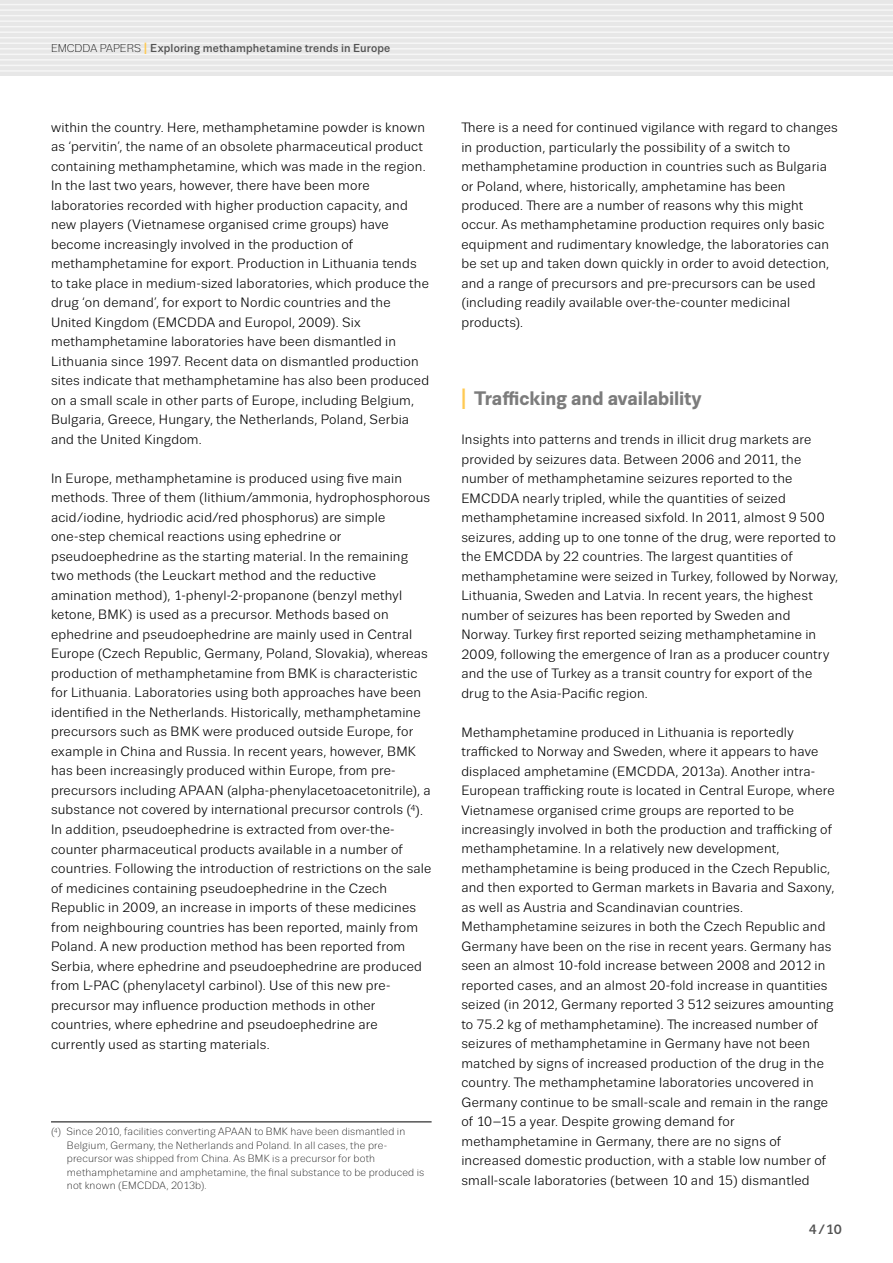
<style>
.page{position:relative;width:893px;height:1263px;background:#fff}
.page>*{position:absolute;margin:0;border:0;box-sizing:border-box;transform-origin:0 0}
.I_Headline{font:700 19.5px "Trivia Sans";letter-spacing:-.01em;color:#7c7c7c}
.TEXT_Regular_9_13{font:13.5px/19.5px "Trivia Sans";letter-spacing:.015em;color:#000}
.t1{font:500 13.5px "Trivia Sans";color:#535353}
.t2{font:500 11.55px "Trivia Sans";letter-spacing:.01em;color:#535353}
.Footnote{font:300 10.5px/13.5px "Trivia Sans";letter-spacing:.015em;color:#000}
.s1{font-weight:300;font-size:11.25px;color:#000}
.s2{font-size:16.2px;color:#ffca53}
.s3{font-size:29.25px;color:#ffca53}
</style>
<div class="page">
<div style="left:0;top:0;width:893px;height:76px;background:#e7e7e7"></div>
<hr style="left:0;top:4px;width:893px;height:1px;background:#f6f6f6">
<hr style="left:0;top:9px;width:893px;height:2px;background:#f6f6f6">
<hr style="left:0;top:15px;width:893px;height:1px;background:#f6f6f6">
<hr style="left:0;top:20px;width:893px;height:2px;background:#f6f6f6">
<hr style="left:0;top:26px;width:893px;height:1px;background:#f6f6f6">
<hr style="left:0;top:31px;width:893px;height:2px;background:#f6f6f6">
<hr style="left:0;top:37px;width:893px;height:1px;background:#f6f6f6">
<hr style="left:0;top:43px;width:893px;height:1px;background:#f6f6f6">
<hr style="left:0;top:48px;width:893px;height:2px;background:#f6f6f6">
<hr style="left:0;top:54px;width:893px;height:1px;background:#f6f6f6">
<hr style="left:0;top:59px;width:893px;height:2px;background:#f6f6f6">
<hr style="left:0;top:65px;width:893px;height:1px;background:#f6f6f6">
<hr style="left:0;top:70px;width:893px;height:2px;background:#f6f6f6">
<hr style="left:51px;top:1121px;width:381px;height:1px;background:#000">
<p class="t2" style="left:51px;top:42px;width:341px"><span class="s1">EMCDDA PAPERS</span> <span class="s2">I</span> Exploring methamphetamine trends in Europe</p>
<p class="TEXT_Regular_9_13" style="left:51px;top:118px;width:380px">within the country. Here, methamphetamine powder is known as ‘pervitin’, the name of an obsolete pharmaceutical product containing methamphetamine, which was made in the region.<br>In the last two years, however, there have been more laboratories recorded with higher production capacity, and new players (Vietnamese organised crime groups) have become increasingly involved in the production of methamphetamine for export. Production in Lithuania tends to take place in medium-sized laboratories, which produce the drug ‘on demand’, for export to Nordic countries and the United Kingdom (EMCDDA and Europol, 2009). Six methamphetamine laboratories have been dismantled in Lithuania since 1997. Recent data on dismantled production sites indicate that methamphetamine has also been produced on a small scale in other parts of Europe, including Belgium, Bulgaria, Greece, Hungary, the Netherlands, Poland, Serbia and the United Kingdom.</p>
<p class="TEXT_Regular_9_13" style="left:51px;top:469px;width:382px">In Europe, methamphetamine is produced using five main methods. Three of them (lithium/ammonia, hydrophosphorous acid/iodine, hydriodic acid/red phosphorus) are simple one-step chemical reactions using ephedrine or pseudoephedrine as the starting material. In the remaining two methods (the Leuckart method and the reductive amination method), 1-phenyl-2-propanone (benzyl methyl ketone, BMK) is used as a precursor. Methods based on ephedrine and pseudoephedrine are mainly used in Central Europe (Czech Republic, Germany, Poland, Slovakia), whereas production of methamphetamine from BMK is characteristic for Lithuania. Laboratories using both approaches have been identified in the Netherlands. Historically, methamphetamine precursors such as BMK were produced outside Europe, for example in China and Russia. In recent years, however, BMK has been increasingly produced within Europe, from pre&shy;precursors including APAAN (alpha-phenylacetoacetonitrile), a substance not covered by international precursor controls (<sup>4</sup>).<br>In addition, pseudoephedrine is extracted from over-the&shy;counter pharmaceutical products available in a number of countries. Following the introduction of restrictions on the sale of medicines containing pseudoephedrine in the Czech Republic in 2009, an increase in imports of these medicines from neighbouring countries has been reported, mainly from Poland. A new production method has been reported from Serbia, where ephedrine and pseudoephedrine are produced from L-PAC (phenylacetyl carbinol). Use of this new pre&shy;precursor may influence production methods in other countries, where ephedrine and pseudoephedrine are currently used as starting materials.</p>
<p class="Footnote" style="left:67px;top:1125px;width:359px;text-indent:-16px">(<sup>4</sup>) Since 2010, facilities converting APAAN to BMK have been dismantled in Belgium, Germany, the Netherlands and Poland. In all cases, the pre&shy;precursor was shipped from China. As BMK is a precursor for both methamphetamine and amphetamine, the final substance to be produced is not known (EMCDDA, 2013b).</p>
<p class="TEXT_Regular_9_13" style="left:461px;top:118px;width:378px">There is a need for continued vigilance with regard to changes in production, particularly the possibility of a switch to methamphetamine production in countries such as Bulgaria or Poland, where, historically, amphetamine has been produced. There are a number of reasons why this might occur. As methamphetamine production requires only basic equipment and rudimentary knowledge, the laboratories can be set up and taken down quickly in order to avoid detection, and a range of precursors and pre-precursors can be used (including readily available over-the-counter medicinal products).</p>
<p class="I_Headline" style="left:461px;top:388px;width:242px"><span class="s3">I</span> Trafficking and availability</p>
<p class="TEXT_Regular_9_13" style="left:461px;top:430px;width:378px">Insights into patterns and trends in illicit drug markets are provided by seizures data. Between 2006 and 2011, the number of methamphetamine seizures reported to the EMCDDA nearly tripled, while the quantities of seized methamphetamine increased sixfold. In 2011, almost 9 500 seizures, adding up to one tonne of the drug, were reported to the EMCDDA by 22 countries. The largest quantities of methamphetamine were seized in Turkey, followed by Norway, Lithuania, Sweden and Latvia. In recent years, the highest number of seizures has been reported by Sweden and Norway. Turkey first reported seizing methamphetamine in 2009, following the emergence of Iran as a producer country and the use of Turkey as a transit country for export of the drug to the Asia-Pacific region.</p>
<p class="TEXT_Regular_9_13" style="left:461px;top:722px;width:375px">Methamphetamine produced in Lithuania is reportedly trafficked to Norway and Sweden, where it appears to have displaced amphetamine (EMCDDA, 2013a). Another intra-European trafficking route is located in Central Europe, where Vietnamese organised crime groups are reported to be increasingly involved in both the production and trafficking of methamphetamine. In a relatively new development, methamphetamine is being produced in the Czech Republic, and then exported to German markets in Bavaria and Saxony, as well as Austria and Scandinavian countries.<br>Methamphetamine seizures in both the Czech Republic and Germany have been on the rise in recent years. Germany has seen an almost 10-fold increase between 2008 and 2012 in reported cases, and an almost 20-fold increase in quantities seized (in 2012, Germany reported 3 512 seizures amounting to 75.2 kg of methamphetamine). The increased number of seizures of methamphetamine in Germany have not been matched by signs of increased production of the drug in the country. The methamphetamine laboratories uncovered in Germany continue to be small-scale and remain in the range of 10–15 a year. Despite growing demand for methamphetamine in Germany, there are no signs of increased domestic production, with a stable low number of small-scale laboratories (between 10 and 15) dismantled</p>
<p class="t1" style="left:809px;top:1222px;width:35px">4/10</p>
</div>
